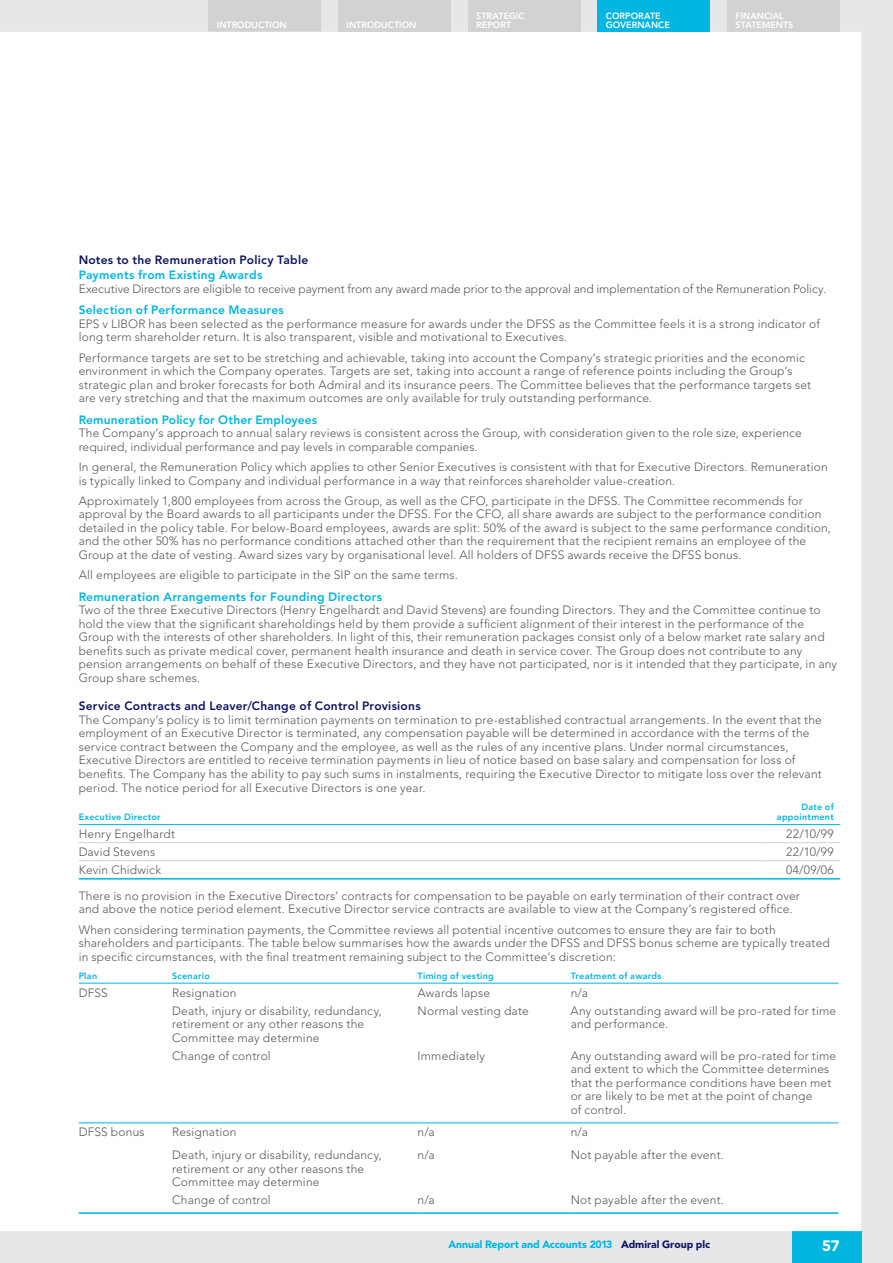
<style>
.page{position:relative;width:893px;height:1263px;background:#e6e7e9}
.page>*{position:absolute;margin:0;border:0;box-sizing:border-box;transform-origin:0 0}
.t1{font:900 15px "Avenir LT Std";color:#fff}
.t2{font:300 12px/13.5px "Avenir LT Std";letter-spacing:.015em;color:#57585a}
.t3{font:800 12px "Avenir LT Std";letter-spacing:.02em;color:#00b5de}
.t4{font:300 12px "Avenir LT Std";letter-spacing:-.005em;color:#57585a}
.t5{font:800 12px "Avenir LT Std";letter-spacing:.02em;color:#0e1560}
.t6{font:900 10.5px "Avenir LT Std";letter-spacing:-.005em;color:#00b5de}
.t7{font:800 9px/9px "Avenir LT Std";color:#fff}
.t8{font:800 9px/10.5px "Avenir LT Std";letter-spacing:.03em;color:#00b5de;text-align:right}
.s1{color:#0e1560}
</style>
<div class="page">
<div style="left:208px;top:0;width:113px;height:32px;background:#d1d2d4"></div>
<div style="left:792px;top:1231px;width:69px;height:32px;background:#00b5de"></div>
<div style="left:0;top:32px;width:861px;height:1199px;background:#fff"></div>
<div style="left:727px;top:0;width:113px;height:32px;background:#d1d2d4"></div>
<div style="left:597px;top:0;width:113px;height:32px;background:#00b5de"></div>
<div style="left:468px;top:0;width:112px;height:32px;background:#d1d2d4"></div>
<div style="left:338px;top:0;width:113px;height:32px;background:#d1d2d4"></div>
<hr style="left:79px;top:878px;width:685px;height:1px;background:#00b5de">
<hr style="left:764px;top:878px;width:76px;height:1px;background:#00b5de">
<hr style="left:79px;top:824px;width:685px;height:1px;background:#00b5de">
<hr style="left:764px;top:824px;width:76px;height:1px;background:#00b5de">
<hr style="left:79px;top:842px;width:685px;height:1px;background:#d1d2d4">
<hr style="left:764px;top:842px;width:76px;height:1px;background:#d1d2d4">
<hr style="left:79px;top:860px;width:685px;height:1px;background:#d1d2d4">
<hr style="left:764px;top:860px;width:76px;height:1px;background:#d1d2d4">
<hr style="left:79px;top:1212px;width:93px;height:2px;background:#00b5de">
<hr style="left:172px;top:1212px;width:246px;height:2px;background:#00b5de">
<hr style="left:418px;top:1212px;width:153px;height:2px;background:#00b5de">
<hr style="left:571px;top:1212px;width:267px;height:2px;background:#00b5de">
<hr style="left:79px;top:1122px;width:93px;height:1px;background:#00b5de">
<hr style="left:172px;top:1122px;width:246px;height:1px;background:#00b5de">
<hr style="left:418px;top:1122px;width:153px;height:1px;background:#00b5de">
<hr style="left:571px;top:1122px;width:267px;height:1px;background:#00b5de">
<hr style="left:79px;top:983px;width:93px;height:1px;background:#00b5de">
<hr style="left:172px;top:983px;width:246px;height:1px;background:#00b5de">
<hr style="left:418px;top:983px;width:153px;height:1px;background:#00b5de">
<hr style="left:571px;top:983px;width:267px;height:1px;background:#00b5de">
<p class="t7" style="left:476px;top:11px;width:65px">CORPORATE<br>GOVERNANCE</p>
<p class="t7" style="left:476px;top:11px;width:50px">STRATEGIC</p>
<p class="t7" style="left:217px;top:20px;width:71px">INTRODUCTION</p>
<p class="t7" style="left:347px;top:20px;width:37px">REPORT</p>
<p class="t7" style="left:347px;top:20px;width:71px">INTRODUCTION</p>
<p class="t7" style="left:476px;top:20px;width:37px">REPORT</p>
<p class="t7" style="left:606px;top:11px;width:65px">CORPORATE<br>GOVERNANCE</p>
<p class="t7" style="left:606px;top:11px;width:59px">FINANCI L<br>STAT MENTS</p>
<p class="t7" style="left:736px;top:11px;width:66px">OTHER<br>INFORMATION</p>
<p class="t7" style="left:736px;top:11px;width:59px">FINANCIAL<br>STATEMENTS</p>
<p class="t5" style="left:79px;top:253px;width:231px">Notes to the Remuneration Policy Table</p>
<p class="t3" style="left:79px;top:268px;width:185px">Payments from Existing Awards</p>
<p class="t4" style="left:79px;top:282px;width:749px">Executive Directors are eligible to receive payment from any award made prior to the approval and implementation of the Remuneration Policy.</p>
<p class="t3" style="left:79px;top:303px;width:207px">Selection of Performance Measures</p>
<p class="t2" style="left:79px;top:317px;width:743px">EPS v LIBOR has been selected as the performance measure for awards under the DFSS as the Committee feels it is a strong indicator of long term shareholder return. It is also transparent, visible and motivational to Executives.</p>
<p class="t2" style="left:79px;top:351px;width:734px">Performance targets are set to be stretching and achievable, taking into account the Company’s strategic priorities and the economic environment in which the Company operates. Targets are set, taking into account a range of reference points including the Group’s strategic plan and broker forecasts for both Admiral and its insurance peers. The Committee believes that the performance targets set are very stretching and that the maximum outcomes are only available for truly outstanding performance.</p>
<p class="t3" style="left:79px;top:413px;width:240px">Remuneration Policy for Other Employees</p>
<p class="t2" style="left:79px;top:427px;width:725px">The Company’s approach to annual salary reviews is consistent across the Group, with consideration given to the role size, experience required, individual performance and pay levels in comparable companies.</p>
<p class="t2" style="left:79px;top:460px;width:750px">In general, the Remuneration Policy which applies to other Senior Executives is consistent with that for Executive Directors. Remuneration is typically linked to Company and individual performance in a way that reinforces shareholder value-creation.</p>
<p class="t2" style="left:79px;top:494px;width:754px">Approximately 1,800 employees from across the Group, as well as the CFO, participate in the DFSS. The Committee recommends for approval by the Board awards to all participants under the DFSS. For the CFO, all share awards are subject to the performance condition detailed in the policy table. For below-Board employees, awards are split: 50% of the award is subject to the same performance condition, and the other 50% has no performance conditions attached other than the requirement that the recipient remains an employee of the Group at the date of vesting. Award sizes vary by organisational level. All holders of DFSS awards receive the DFSS bonus.</p>
<p class="t2" style="left:79px;top:568px;width:381px">All employees are eligible to participate in the SIP on the same terms.</p>
<p class="t3" style="left:79px;top:590px;width:305px">Remuneration Arrangements for Founding Directors</p>
<p class="t2" style="left:79px;top:604px;width:760px">Two of the three Executive Directors (Henry Engelhardt and David Stevens) are founding Directors. They and the Committee continue to hold the view that the significant shareholdings held by them provide a sufficient alignment of their interest in the performance of the Group with the interests of other shareholders. In light of this, their remuneration packages consist only of a below market rate salary and benefits such as private medical cover, permanent health insurance and death in service cover. The Group does not contribute to any pension arrangements on behalf of these Executive Directors, and they have not participated, nor is it intended that they participate, in any Group share schemes.</p>
<p class="t5" style="left:79px;top:699px;width:343px">Service Contracts and Leaver/Change of Control Provisions</p>
<p class="t2" style="left:79px;top:713px;width:745px">The Company’s policy is to limit termination payments on termination to pre-established contractual arrangements. In the event that the employment of an Executive Director is terminated, any compensation payable will be determined in accordance with the terms of the service contract between the Company and the employee, as well as the rules of any incentive plans. Under normal circumstances, Executive Directors are entitled to receive termination payments in lieu of notice based on base salary and compensation for loss of benefits. The Company has the ability to pay such sums in instalments, requiring the Executive Director to mitigate loss over the relevant period. The notice period for all Executive Directors is one year.</p>
<p class="t8" style="left:79px;top:812px;width:83px">Executive Director</p>
<p class="t8" style="left:777px;top:801px;width:59px">Date of appointment</p>
<p class="t2" style="left:79px;top:827px;width:98px">Henry Engelhardt</p>
<p class="t2" style="left:786px;top:827px;width:49px">22/10/99</p>
<p class="t2" style="left:79px;top:845px;width:78px">David Stevens</p>
<p class="t2" style="left:786px;top:845px;width:49px">22/10/99</p>
<p class="t2" style="left:79px;top:863px;width:84px">Kevin Chidwick</p>
<p class="t2" style="left:79px;top:857px;width:757px;line-height:25.5px;text-indent:707px">04/09/06<br>There is no provision in the Executive Directors’ contracts for compensation to be payable on early termination of their contract over</p>
<p class="t2" style="left:79px;top:899px;width:715px;line-height:20.2px">and above the notice period element. Executive Director service contracts are available to view at the Company’s registered office.<br>When considering termination payments, the Committee reviews all potential incentive outcomes to ensure they are fair to both</p>
<p class="t2" style="left:79px;top:936px;width:753px">shareholders and participants. The table below summarises how the awards under the DFSS and DFSS bonus scheme are typically treated in specific circumstances, with the final treatment remaining subject to the Committee’s discretion:</p>
<p class="t8" style="left:79px;top:970px;width:20px">Plan</p>
<p class="t8" style="left:172px;top:970px;width:39px">Scenario</p>
<p class="t8" style="left:418px;top:970px;width:78px">Timing of vesting</p>
<p class="t8" style="left:571px;top:970px;width:92px">Treatment of awards</p>
<p class="t2" style="left:79px;top:986px;width:31px">DFSS</p>
<p class="t2" style="left:172px;top:986px;width:66px">Resignation</p>
<p class="t2" style="left:418px;top:986px;width:74px">Awards lapse</p>
<p class="t2" style="left:571px;top:986px;width:19px">n/a</p>
<p class="t2" style="left:172px;top:1004px;width:211px">Death, injury or disability, redundancy, retirement or any other reasons the<br>Committee may determine</p>
<p class="t2" style="left:418px;top:1004px;width:113px">Normal vesting date</p>
<p class="t2" style="left:571px;top:1004px;width:267px">Any outstanding award will be pro-rated for time and performance.</p>
<p class="t2" style="left:172px;top:1049px;width:100px">Change of control</p>
<p class="t2" style="left:418px;top:1049px;width:69px">Immediately</p>
<p class="t2" style="left:571px;top:1049px;width:267px">Any outstanding award will be pro-rated for time and extent to which the Committee determines that the performance conditions have been met or are likely to be met at the point of change<br>of control.</p>
<p class="t2" style="left:79px;top:1125px;width:68px">DFSS bonus</p>
<p class="t2" style="left:172px;top:1125px;width:66px">Resignation</p>
<p class="t2" style="left:418px;top:1125px;width:19px">n/a</p>
<p class="t2" style="left:571px;top:1125px;width:19px">n/a</p>
<p class="t2" style="left:172px;top:1148px;width:211px">Death, injury or disability, redundancy, retirement or any other reasons the<br>Committee may determine</p>
<p class="t2" style="left:418px;top:1148px;width:19px">n/a</p>
<p class="t2" style="left:571px;top:1148px;width:155px">Not payable after the event.</p>
<p class="t2" style="left:172px;top:1193px;width:100px">Change of control</p>
<p class="t2" style="left:418px;top:1193px;width:19px">n/a</p>
<p class="t2" style="left:571px;top:1193px;width:155px">Not payable after the event.</p>
<p class="t6" style="left:448px;top:1237px;width:263px">Annual Report and Accounts 2013 <span class="s1">Admiral Group plc</span></p>
<p class="t1" style="left:822px;top:1236px;width:19px">57</p>
</div>
